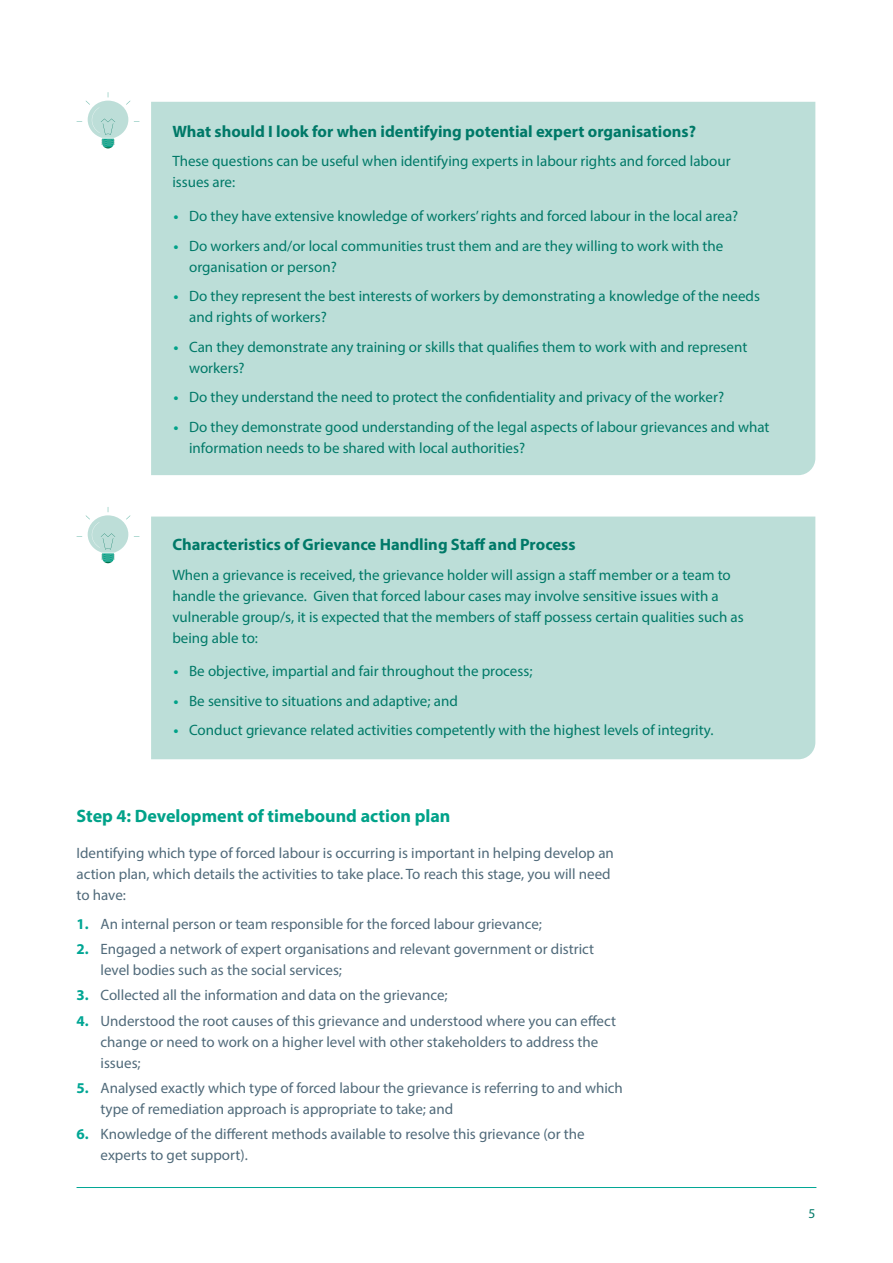
<style>
.page{position:relative;width:893px;height:1263px;background:#fff}
.page>*{position:absolute;margin:0;border:0;box-sizing:border-box;transform-origin:0 0}
.Subtitle__12pt{font:700 18px "Myriad Pro";color:#00a289}
.Box_Title{font:700 16.5px "Myriad Pro";color:#007968}
.Box_Text__White{font:15px/21px "Myriad Pro";color:#007968}
.Main_Text__10pt{font:15px/21px "Myriad Pro";color:#506a7a}
.t1{font:13.5px "Myriad Pro";color:#007968}
.s1{font-family:"Trebuchet MS";font-size:13.5px;color:#00a289}
.s2{font-weight:700;color:#00a694}
</style>
<div class="page">
<hr style="left:77px;top:1187px;width:739px;height:1px;background:#00a694">
<div style="left:151px;top:102px;width:664px;height:373px;background:#bcded8"></div>
<svg style="left:77px;top:92px;width:62px;height:56px"></svg>
<div style="left:151px;top:516px;width:664px;height:243px;background:#bcded8"></div>
<svg style="left:77px;top:507px;width:62px;height:56px"></svg>
<p class="Box_Title" style="left:172px;top:121px;width:525px">What should I look for when identifying potential expert organisations?</p>
<p class="Box_Text__White" style="left:172px;top:151px;width:560px">These questions can be useful when identifying experts in labour rights and forced labour issues are:</p>
<p class="Box_Text__White" style="left:172px;top:205px;width:567px"><span class="s1">•</span> Do they have extensive knowledge of workers’ rights and forced labour in the local area?</p>
<p class="Box_Text__White" style="left:189px;top:235px;width:536px;text-indent:-17px"><span class="s1">•</span> Do workers and/or local communities trust them and are they willing to work with the organisation or person?</p>
<p class="Box_Text__White" style="left:189px;top:285px;width:572px;text-indent:-17px"><span class="s1">•</span> Do they represent the best interests of workers by demonstrating a knowledge of the needs and rights of workers?</p>
<p class="Box_Text__White" style="left:189px;top:336px;width:560px;text-indent:-17px"><span class="s1">•</span> Can they demonstrate any training or skills that qualifies them to work with and represent workers?</p>
<p class="Box_Text__White" style="left:172px;top:386px;width:553px"><span class="s1">•</span> Do they understand the need to protect the confidentiality and privacy of the worker?</p>
<p class="Box_Text__White" style="left:189px;top:416px;width:582px;text-indent:-17px"><span class="s1">•</span> Do they demonstrate good understanding of the legal aspects of labour grievances and what information needs to be shared with local authorities?</p>
<p class="Box_Title" style="left:172px;top:534px;width:405px">Characteristics of Grievance Handling Staff and Process</p>
<p class="Box_Text__White" style="left:172px;top:564px;width:573px">When a grievance is received, the grievance holder will assign a staff member or a team to handle the grievance. Given that forced labour cases may involve sensitive issues with a vulnerable group/s, it is expected that the members of staff possess certain qualities such as being able to:</p>
<p class="Box_Text__White" style="left:172px;top:661px;width:362px"><span class="s1">•</span> Be objective, impartial and fair throughout the process;</p>
<p class="Box_Text__White" style="left:172px;top:690px;width:287px"><span class="s1">•</span> Be sensitive to situations and adaptive; and</p>
<p class="Box_Text__White" style="left:172px;top:720px;width:543px"><span class="s1">•</span> Conduct grievance related activities competently with the highest levels of integrity.</p>
<p class="Subtitle__12pt" style="left:77px;top:804px;width:375px">Step 4: Development of timebound action plan</p>
<p class="Main_Text__10pt" style="left:77px;top:842px;width:539px">Identifying which type of forced labour is occurring is important in helping develop an action plan, which details the activities to take place. To reach this stage, you will need to have:</p>
<p class="Main_Text__10pt" style="left:77px;top:913px;width:467px"><span class="s2">1.</span> An internal person or team responsible for the forced labour grievance;</p>
<p class="Main_Text__10pt" style="left:101px;top:938px;width:495px;text-indent:-24px"><span class="s2">2.</span> Engaged a network of expert organisations and relevant government or district level bodies such as the social services;</p>
<p class="Main_Text__10pt" style="left:77px;top:985px;width:373px"><span class="s2">3.</span> Collected all the information and data on the grievance;</p>
<p class="Main_Text__10pt" style="left:101px;top:1010px;width:517px;text-indent:-24px"><span class="s2">4.</span> Understood the root causes of this grievance and understood where you can effect change or need to work on a higher level with other stakeholders to address the issues;</p>
<p class="Main_Text__10pt" style="left:101px;top:1077px;width:524px;text-indent:-24px"><span class="s2">5.</span> Analysed exactly which type of forced labour the grievance is referring to and which type of remediation approach is appropriate to take; and</p>
<p class="Main_Text__10pt" style="left:101px;top:1123px;width:486px;text-indent:-24px"><span class="s2">6.</span> Knowledge of the different methods available to resolve this grievance (or the experts to get support).</p>
<p class="t1" style="left:808px;top:1205px;width:8px">5</p>
</div>
